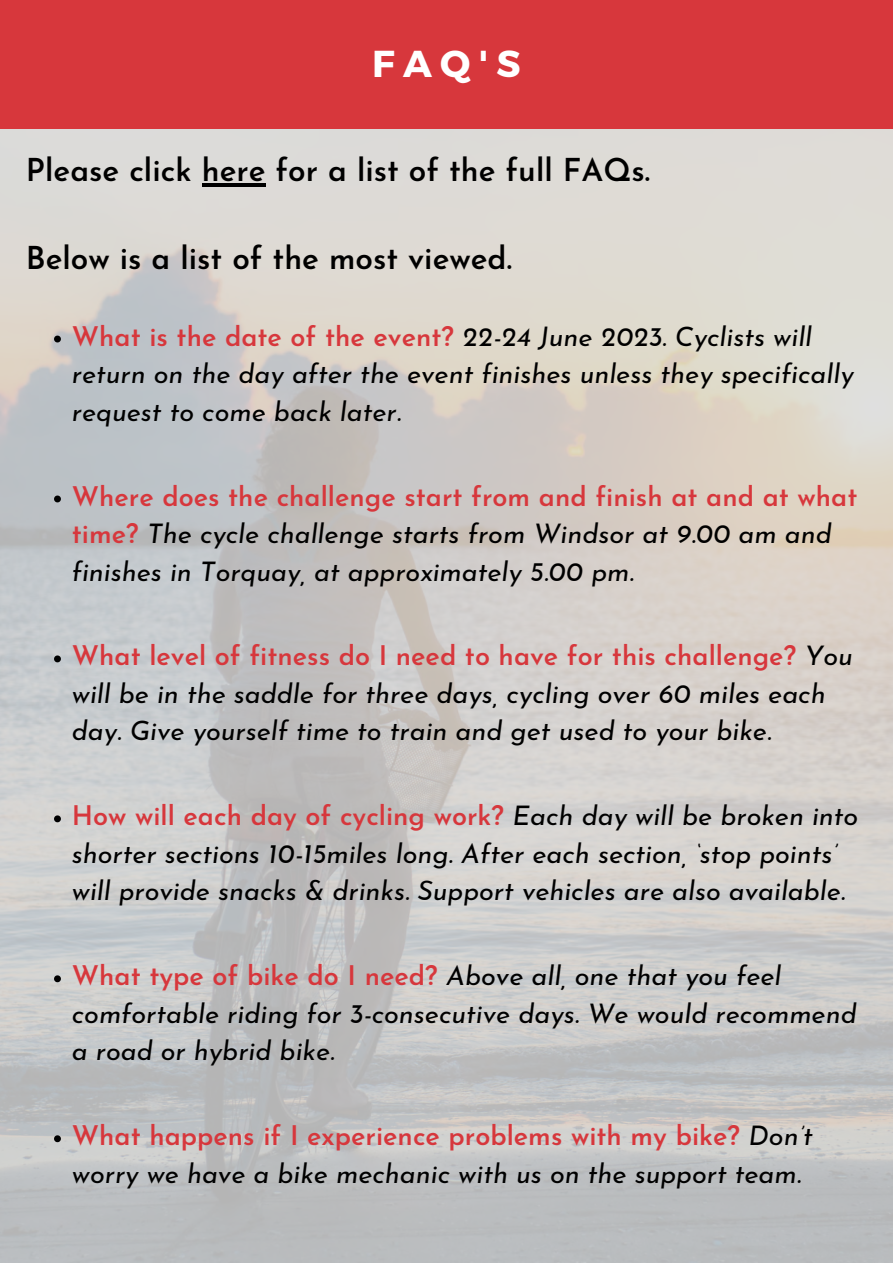
<style>
.page{position:relative;width:893px;height:1264px;background:#fff}
.page>*{position:absolute;margin:0;border:0;box-sizing:border-box;transform-origin:0 0}
.t1{font:700 37.5px "Montserrat";color:#fff}
.t2{font:600 31.5px "Josefin Sans";color:#000}
.t3{font:italic 27px/37.5px "Josefin Sans";color:#000}
.s1{font-weight:600;font-style:normal;color:#d7373c}
</style>
<div class="page">
<img style="left:0;top:129px;width:892px;height:1133px">
<div style="left:0;top:0;width:892px;height:129px;background:#d7373c"></div>
<svg style="left:54px;top:335px;width:7px;height:7px"></svg>
<svg style="left:54px;top:495px;width:7px;height:7px"></svg>
<svg style="left:54px;top:655px;width:7px;height:7px"></svg>
<svg style="left:54px;top:815px;width:7px;height:7px"></svg>
<svg style="left:54px;top:975px;width:7px;height:7px"></svg>
<svg style="left:54px;top:1135px;width:7px;height:7px"></svg>
<hr style="left:202px;top:183px;width:63px;height:3px;background:#000">
<p class="t1" style="left:372px;top:39px;width:150px">FAQ'S</p>
<p class="t2" style="left:26px;top:158px;width:625px">Please click here for a list of the full FAQs.</p>
<p class="t2" style="left:26px;top:245px;width:487px">Below is a list of the most viewed.</p>
<p class="t3" style="left:72px;top:320px;width:783px"><span class="s1">What is the date of the event?</span> 22-24 June 2023. Cyclists will return on the day after the event finishes unless they specifically request to come back later.</p>
<p class="t3" style="left:72px;top:480px;width:787px"><span class="s1">Where does the challenge start from and finish at and at what time?</span> The cycle challenge starts from Windsor at 9.00 am and finishes in Torquay, at approximately 5.00 pm.</p>
<p class="t3" style="left:72px;top:640px;width:782px"><span class="s1">What level of fitness do I need to have for this challenge?</span> You will be in the saddle for three days, cycling over 60 miles each day. Give yourself time to train and get used to your bike.</p>
<p class="t3" style="left:72px;top:800px;width:788px"><span class="s1">How will each day of cycling work?</span> Each day will be broken into shorter sections 10-15miles long. After each section, ‘stop points’ will provide snacks &amp; drinks. Support vehicles are also available.</p>
<p class="t3" style="left:72px;top:959px;width:786px"><span class="s1">What type of bike do I need?</span> Above all, one that you feel comfortable riding for 3-consecutive days. We would recommend a road or hybrid bike.</p>
<p class="t3" style="left:72px;top:1119px;width:742px"><span class="s1">What happens if I experience problems with my bike?</span> Don’t worry we have a bike mechanic with us on the support team.</p>
</div>
